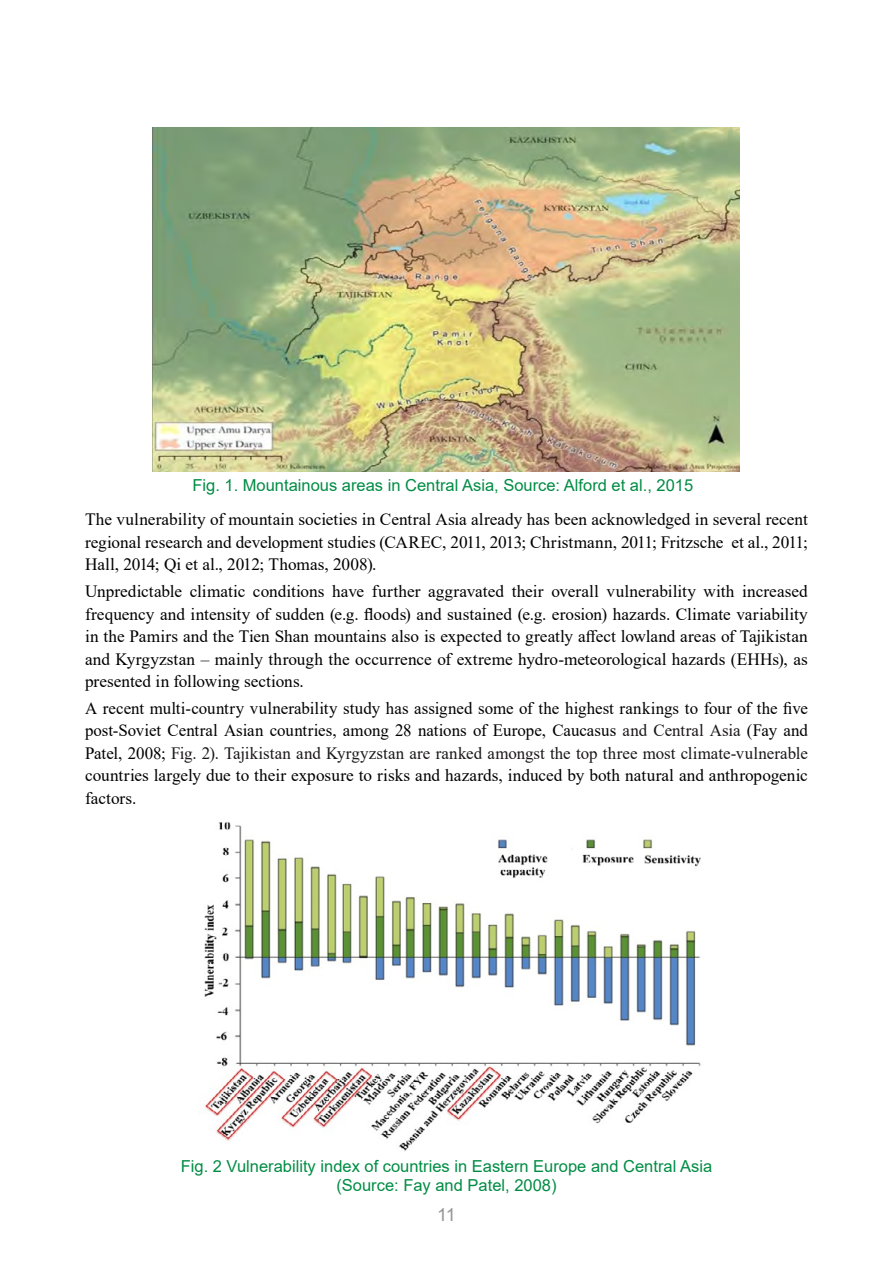
<style>
.page{position:relative;width:893px;height:1263px;background:#fff}
.page>*{position:absolute;margin:0;border:0;box-sizing:border-box;transform-origin:0 0}
.t1{font:18px "Arial";color:#939598}
.t2{font:17.25px/22.5px "Times New Roman";color:#000;text-align:justify}
.t3{font:16.5px/19.8px "Arial";color:#008c44;text-align:center}
.s1{color:#1a1718}
</style>
<div class="page">
<img style="left:153px;top:128px;width:586px;height:344px">
<img style="left:204px;top:822px;width:497px;height:329px">
<p class="t3" style="left:192px;top:476px;width:502px">Fig. 1. Mountainous areas in Central Asia, Source: Alford et al., 2015</p>
<p class="t2" style="left:85px;top:508px;width:724px">The vulnerability of mountain societies in Central Asia already has been acknowledged in several recent regional research and development studies (CAREC, 2011, 2013; Christmann, 2011; Fritzsche et al., 2011; Hall, 2014; Qi et al., 2012; Thomas, 2008).</p>
<p class="t2" style="left:85px;top:580px;width:724px">Unpredictable climatic conditions have further aggravated their overall vulnerability with increased frequency and intensity of sudden (e.g. floods) and sustained (e.g. erosion) hazards. Climate variability in the Pamirs and the Tien Shan mountains also is expected to greatly affect lowland areas of Tajikistan and Kyrgyzstan – mainly through the occurrence of extreme hydro-meteorological hazards (EHHs), as presented in following sections.</p>
<p class="t2" style="left:85px;top:696px;width:724px">A recent multi-country vulnerability study has assigned some of the highest rankings to four of the five post-Soviet Central Asian countries, among 28 nations of Europe, Caucasus <span class="s1">and Central Asia</span> (Fay and Patel, 2008; <span class="s1">Fig. 2). Tajikistan and Kyrgyzstan are ranked amongst the top three most climate-vulnerable </span>countries largely due to their exposure to risks and hazards, induced by both natural and anthropogenic factors.</p>
<p class="t3" style="left:181px;top:1156px;width:533px">Fig. 2 Vulnerability index of countries in Eastern Europe and Central Asia (Source: Fay and Patel, 2008)</p>
<p class="t1" style="left:437px;top:1202px;width:20px">11</p>
</div>
